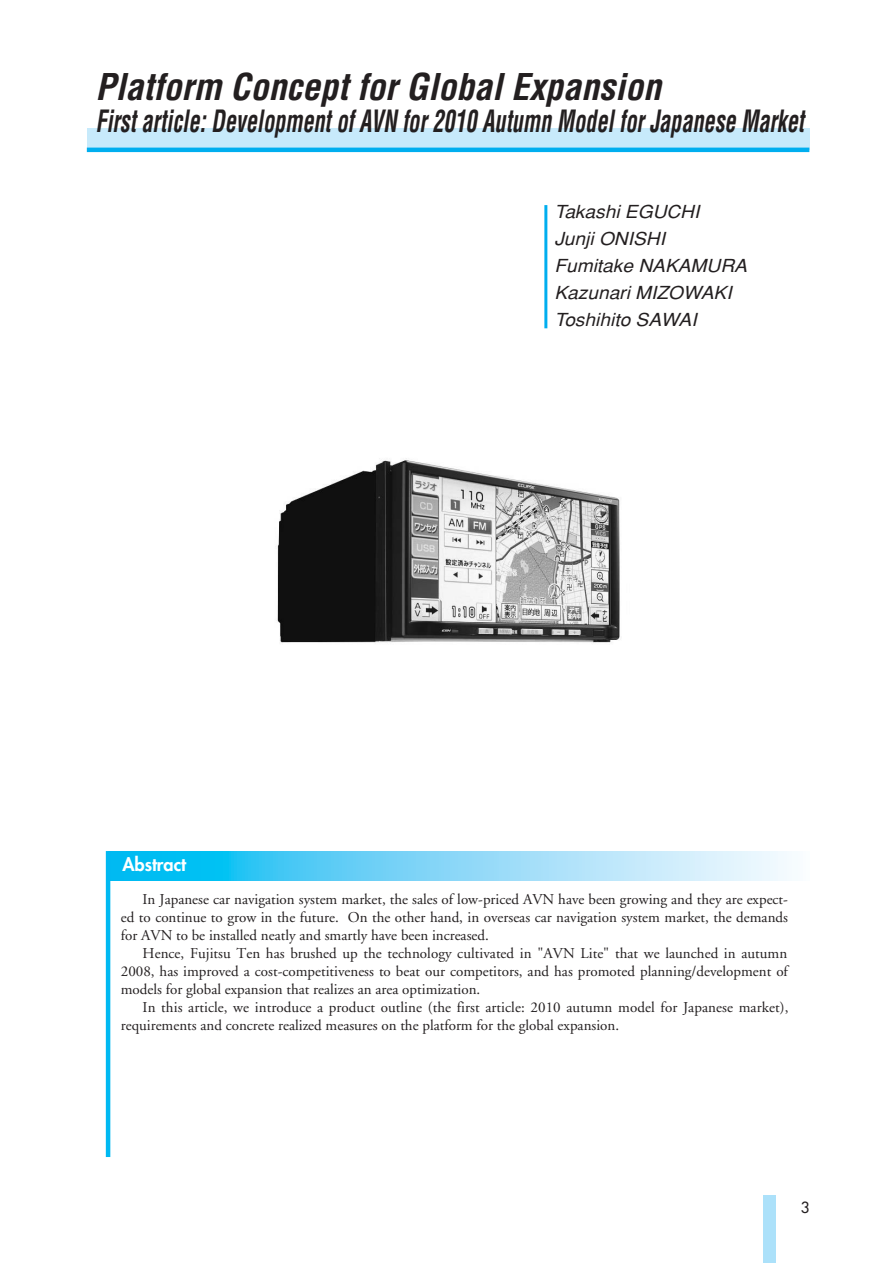
<style>
.page{position:relative;width:893px;height:1263px;background:#fff}
.page>*{position:absolute;margin:0;border:0;box-sizing:border-box;transform-origin:0 0}
.t1{font:italic 700 condensed 36px "Helvetica";color:#231f20}
.t2{font:italic 700 condensed 30px "Helvetica";color:#231f20;scale:.74 1}
.t3{font:italic 18px/27px "Helvetica";color:#231f20;scale:1.06 1}
.t4{font:800 18px "Futura";color:#fff}
.t5{font:15px/18px "Adobe Garamond";color:#231f20;text-align:justify}
.t6{font:15px "Futura";color:#231f20}
</style>
<div class="page">
<div style="left:763px;top:1195px;width:12px;height:68px;background:#ace1fa"></div>
<img style="left:277px;top:458px;width:343px;height:185px">
<div style="left:87px;top:129px;width:722px;height:21px;background:#c7eafb"></div>
<hr style="left:87px;top:148px;width:722px;height:4px;background:#00aeef">
<svg style="left:110px;top:851px;width:679px;height:30px;background:#7dd7f7"></svg>
<hr style="left:106px;top:851px;width:4px;height:306px;background:#00b9f2">
<hr style="left:544px;top:205px;width:3px;height:123px;background:#00aeef">
<h1 class="t1" style="left:95px;top:73px;width:567px">Platform Concept for Global Expansion</h1>
<h2 class="t2" style="left:95px;top:109px;width:959px">First article: Development of AVN for 2010 Autumn Model for Japanese Market</h2>
<p class="t4" style="left:122px;top:856px;width:65px">Abstract</p>
<p class="t3" style="left:554px;top:200px;width:183px">Takashi EGUCHI<br>Junji ONISHI<br>Fumitake NAKAMURA<br>Kazunari MIZOWAKI<br>Toshihito SAWAI</p>
<p class="t5" style="left:121px;top:892px;width:669px;text-indent:22px">In Japanese car navigation system market, the sales of low-priced AVN have been growing and they are expect&shy;ed to continue to grow in the future. On the other hand, in overseas car navigation system market, the demands for AVN to be installed neatly and smartly have been increased.</p>
<p class="t5" style="left:121px;top:946px;width:668px;text-indent:22px">Hence, Fujitsu Ten has brushed up the technology cultivated in "AVN Lite" that we launched in autumn 2008, has improved a cost-competitiveness to beat our competitors, and has promoted planning/development of models for global expansion that realizes an area optimization.</p>
<p class="t5" style="left:121px;top:1000px;width:669px;text-indent:22px">In this article, we introduce a product outline (the first article: 2010 autumn model for Japanese market), requirements and concrete realized measures on the platform for the global expansion.</p>
<p class="t6" style="left:801px;top:1200px;width:10px">3</p>
</div>
